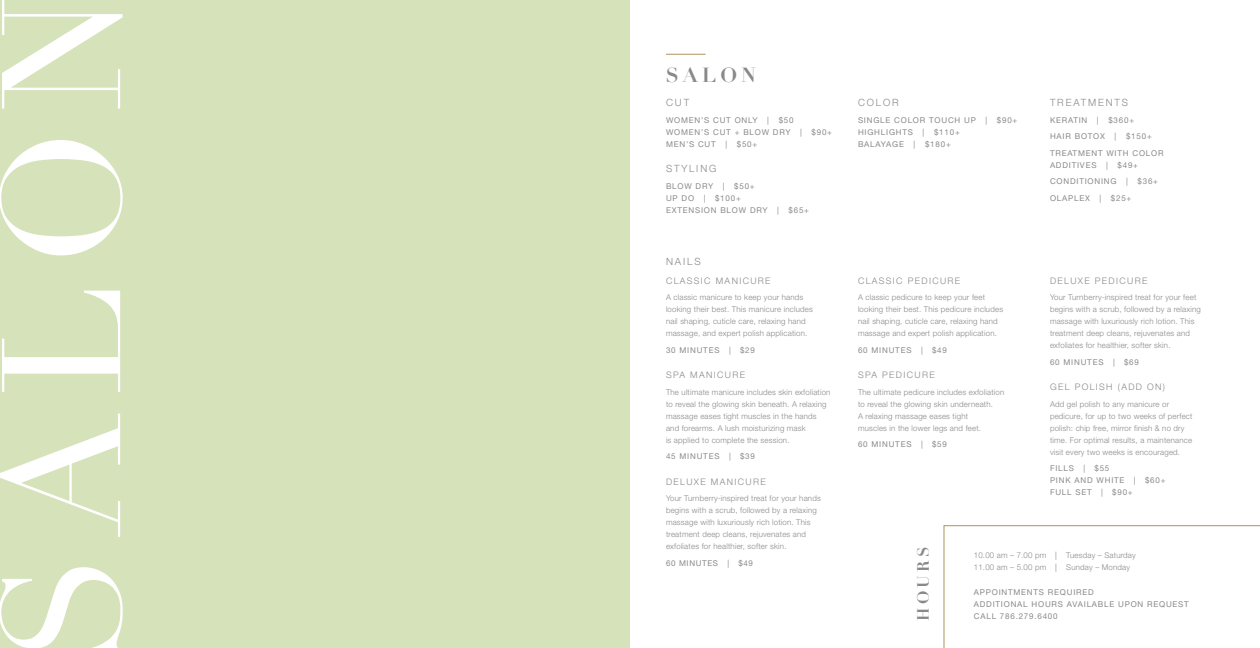
<style>
.page{position:relative;width:1260px;height:648px;background:#fff}
.page>*{position:absolute;margin:0;border:0;box-sizing:border-box;transform-origin:0 0}
.t1{font:166px "Didot";letter-spacing:.1em;color:#fff}
.t2{font:700 20px "Didot";letter-spacing:.2em;color:#89898b}
.t3{font:700 16px "Didot";color:#89898b}
.item_title{font:300 10px "Helvetica Neue LT Std";letter-spacing:.19em;color:#89898b}
.item_title-2{font:300 9px "Helvetica Neue LT Std";letter-spacing:.15em;color:#89898b}
.item_body{font:300 8px/12px "Helvetica Neue LT Std";letter-spacing:.025em;color:#89898b}
.item_price{font:8px/12px "Helvetica Neue LT Std";letter-spacing:.1em;color:#89898b}
.item_price-2{font:8px "Helvetica Neue LT Std";letter-spacing:.08em;color:#89898b}
.s1{font-weight:400}
</style>
<div class="page">
<hr style="left:666px;top:54px;width:40px;height:1px;background:#ad945c">
<svg style="left:944px;top:525px;width:316px;height:123px"></svg>
<div style="left:0;top:0;width:630px;height:648px;background:#d5e2ba"></div>
<p class="t1" style="left:-37px;top:664px;width:673px;rotate:-90deg">SALON</p>
<p class="t2" style="left:666px;top:63px;width:92px">SALON</p>
<p class="item_title" style="left:666px;top:97px;width:25px">CUT</p>
<p class="item_price" style="left:666px;top:114px;width:129px">WOMEN’S CUT ONLY | $50</p>
<p class="item_price" style="left:666px;top:126px;width:168px">WOMEN’S CUT + BLOW DRY | $90+</p>
<p class="item_price" style="left:666px;top:138px;width:93px">MEN’S CUT | $50+</p>
<p class="item_title" style="left:666px;top:163px;width:52px">STYLING</p>
<p class="item_price" style="left:666px;top:180px;width:90px">BLOW DRY | $50+</p>
<p class="item_price" style="left:666px;top:192px;width:76px">UP DO | $100+</p>
<p class="item_price" style="left:666px;top:204px;width:145px">EXTENSION BLOW DRY | $65+</p>
<p class="item_title" style="left:666px;top:255px;width:36px">NAILS</p>
<p class="item_title-2" style="left:666px;top:275px;width:106px">CLASSIC MANICURE</p>
<p class="item_body" style="left:666px;top:291px;width:148px">A classic manicure to keep your hands looking their best. This manicure includes nail shaping, cuticle care, relaxing hand massage, and expert polish application.</p>
<p class="item_price" style="left:666px;top:344px;width:91px">30 MINUTES | $29</p>
<p class="item_title-2" style="left:666px;top:369px;width:81px">SPA MANICURE</p>
<p class="item_body" style="left:666px;top:386px;width:166px">The ultimate manicure includes skin exfoliation to reveal the glowing skin beneath. A relaxing massage eases tight muscles in the hands and forearms. A lush moisturizing mask<br>is applied to complete the session.</p>
<p class="item_price" style="left:666px;top:450px;width:91px">45 MINUTES | $39</p>
<p class="item_title-2" style="left:666px;top:476px;width:101px">DELUXE MANICURE</p>
<p class="item_body" style="left:666px;top:492px;width:156px">Your Turnberry-inspired treat for your hands begins with a scrub, followed by a relaxing massage with luxuriously rich lotion. This treatment deep cleans, rejuvenates and exfoliates for healthier, softer skin.</p>
<p class="item_price-2" style="left:666px;top:558px;width:89px">60 MINUTES | $49</p>
<p class="item_title" style="left:858px;top:97px;width:42px">COLOR</p>
<p class="item_price" style="left:858px;top:114px;width:161px">SINGLE COLOR TOUCH UP | $90+</p>
<p class="item_price" style="left:858px;top:126px;width:103px">HIGHLIGHTS | $110+</p>
<p class="item_price" style="left:858px;top:138px;width:94px">BALAYAGE | $180+</p>
<p class="item_title-2" style="left:858px;top:275px;width:104px">CLASSIC PEDICURE</p>
<p class="item_body" style="left:858px;top:291px;width:147px">A classic pedicure to keep your feet looking their best. This pedicure includes nail shaping, cuticle care, relaxing hand massage and expert polish application.</p>
<p class="item_price" style="left:858px;top:344px;width:91px">60 MINUTES | $49</p>
<p class="item_title-2" style="left:858px;top:369px;width:78px">SPA PEDICURE</p>
<p class="item_body" style="left:858px;top:386px;width:148px">The ultimate pedicure includes exfoliation to reveal the glowing skin underneath.<br>A relaxing massage eases tight<br>muscles in the lower legs and feet.</p>
<p class="item_price" style="left:858px;top:438px;width:91px">60 MINUTES | $59</p>
<p class="item_title" style="left:1050px;top:97px;width:80px">TREATMENTS</p>
<p class="item_price" style="left:1050px;top:114px;width:86px">KERATIN | $360+</p>
<p class="item_price" style="left:1050px;top:130px;width:103px">HAIR BOTOX | $150+</p>
<p class="item_price" style="left:1050px;top:147px;width:115px">TREATMENT WITH COLOR<br>ADDITIVES | $49+</p>
<p class="item_price" style="left:1050px;top:175px;width:110px">CONDITIONING | $36+</p>
<p class="item_price" style="left:1050px;top:192px;width:83px">OLAPLEX | $25+</p>
<p class="item_title-2" style="left:1050px;top:275px;width:99px">DELUXE PEDICURE</p>
<p class="item_body" style="left:1050px;top:291px;width:152px">Your Turnberry-inspired treat for your feet begins with a scrub, followed by a relaxing massage with luxuriously rich lotion. This treatment deep cleans, rejuvenates and exfoliates for healthier, softer skin.</p>
<p class="item_price" style="left:1050px;top:356px;width:91px">60 MINUTES | $69</p>
<p class="item_title-2" style="left:1050px;top:381px;width:117px">GEL POLISH (ADD ON)</p>
<p class="item_body" style="left:1050px;top:398px;width:144px">Add gel polish to any manicure or pedicure, for up to two weeks of perfect polish: chip free, mirror finish &amp; no dry time. For optimal results, a maintenance visit every two weeks is encouraged.</p>
<p class="item_price" style="left:1050px;top:462px;width:61px">FILLS | $55</p>
<p class="item_price" style="left:1050px;top:474px;width:117px">PINK AND WHITE | $60+</p>
<p class="item_price" style="left:1050px;top:486px;width:84px">FULL SET | $90+</p>
<p class="t3" style="left:913px;top:621px;width:75px;rotate:-90deg">HOURS</p>
<p class="item_body" style="left:974px;top:549px;width:164px">10.00 am – 7.00 pm <span class="s1">|</span> Tuesday – Saturday<br>11.00 am – 5.00 pm <span class="s1">|</span> Sunday – Monday</p>
<p class="item_price" style="left:974px;top:586px;width:217px">APPOINTMENTS REQUIRED<br>ADDITIONAL HOURS AVAILABLE UPON REQUEST</p>
<p class="item_price" style="left:974px;top:610px;width:85px">CALL 786.279.6400</p>
</div>
